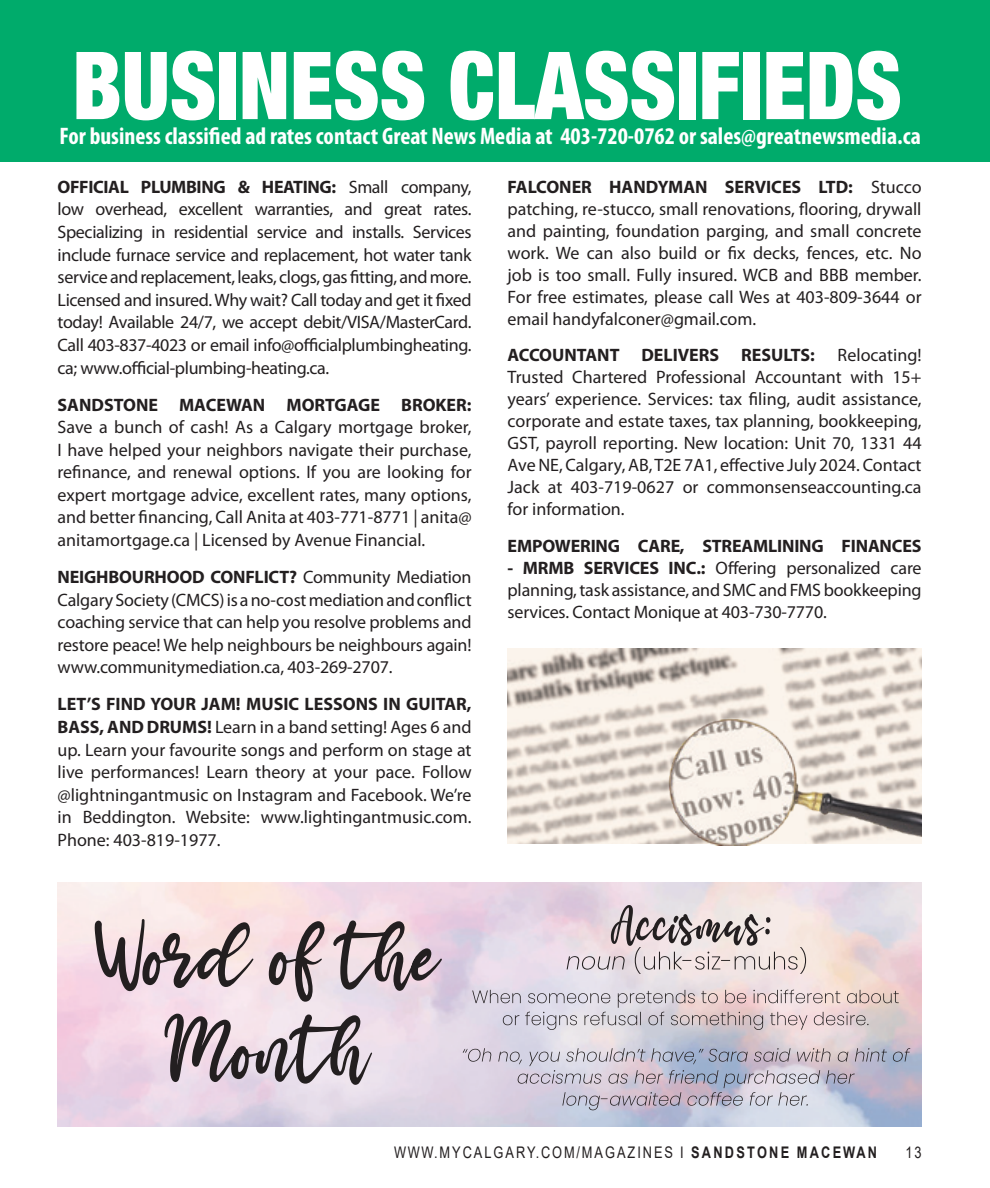
<style>
.page{position:relative;width:990px;height:1188px;background:#fff}
.page>*{position:absolute;margin:0;border:0;box-sizing:border-box;transform-origin:0 0}
.t1{font:900 condensed 94px "Helvetica Neue LT Std";color:#fff;scale:.92 1}
.t2{font:700 condensed 24px "Myriad Pro";color:#fff}
.Body_text{font:18px/22.6px "Myriad Pro";color:#231f20;text-align:justify}
.Body_text-2{font:700 18px "Myriad Pro";letter-spacing:-.01em;color:#231f20}
.t3{font:16px "Arial";letter-spacing:.155em;color:#231f20;scale:.8 1}
.s1{font-weight:700}
</style>
<div class="page">
<div style="left:0;top:0;width:990px;height:162px;background:#00ab6b"></div>
<img style="left:508px;top:649px;width:414px;height:195px">
<img style="left:662px;top:718px;width:260px;height:128px">
<svg style="left:165px;top:1014px;width:207px;height:71px;background:#aca0a8"></svg>
<svg style="left:95px;top:919px;width:347px;height:83px;background:#c1b0b6"></svg>
<svg style="left:567px;top:905px;width:239px;height:69px;background:#d3c7c8"></svg>
<svg style="left:463px;top:1048px;width:447px;height:62px;background:#bfbbcb"></svg>
<svg style="left:472px;top:990px;width:427px;height:40px;background:#d1c5ca"></svg>
<p class="t1" style="left:72px;top:28px;width:903px">BUSINESS CLASSIFIEDS</p>
<p class="t2" style="left:60px;top:121px;width:863px">For business classified ad rates contact Great News Media at 403-720-0762 or sales@greatnewsmedia.ca</p>
<p class="Body_text" style="left:58px;top:175px;width:416px"><span class="s1">OFFICIAL PLUMBING &amp; HEATING:</span> Small company, low overhead, excellent warranties, and great rates.<br>Specializing in residential service and installs. Services include furnace service and replacement, hot water tank service and replacement, leaks, clogs, gas fitting, and more.<br>Licensed and insured. Why wait? Call today and get it fixed today! Available 24/7, we accept debit/VISA/MasterCard.<br>Call 403-837-4023 or email info@officialplumbingheating. ca; www.official-plumbing-heating.ca.</p>
<p class="Body_text" style="left:58px;top:393px;width:416px"><span class="s1">SANDSTONE MACEWAN MORTGAGE BROKER:<br></span>Save a bunch of cash! As a Calgary mortgage broker, I have helped your neighbors navigate their purchase, refinance, and renewal options. If you are looking for expert mortgage advice, excellent rates, many options, and better financing, Call Anita at 403-771-8771 | anita@ anitamortgage.ca | Licensed by Avenue Financial.</p>
<p class="Body_text" style="left:58px;top:565px;width:416px"><span class="s1">NEIGHBOURHOOD CONFLICT?</span> Community Mediation Calgary Society (CMCS) is a no-cost mediation and conflict coaching service that can help you resolve problems and restore peace! We help neighbours be neighbours again! www.communitymediation.ca, 403-269-2707.</p>
<p class="Body_text" style="left:58px;top:693px;width:416px"><span class="s1">LET’S FIND YOUR JAM! MUSIC LESSONS IN GUITAR, BASS, AND DRUMS!</span> Learn in a band setting! Ages 6 and up. Learn your favourite songs and perform on stage at live performances! Learn theory at your pace. Follow @lightningantmusic on Instagram and Facebook. We’re in Beddington. Website: www.lightingantmusic.com.<br>Phone: 403-819-1977.</p>
<p class="Body_text" style="left:508px;top:175px;width:416px;line-height:22px"><span class="s1">FALCONER HANDYMAN SERVICES LTD:</span> Stucco patching, re-stucco, small renovations, flooring, drywall and painting, foundation parging, and small concrete work. We can also build or fix decks, fences, etc. No job is too small. Fully insured. WCB and BBB member.<br>For free estimates, please call Wes at 403-809-3644 or email handyfalconer@gmail.com.</p>
<p class="Body_text-2" style="left:508px;top:343px;width:309px">ACCOUNTANT DELIVERS RESULTS:</p>
<p class="Body_text" style="left:508px;top:344px;width:416px;line-height:22px;text-indent:330px">Relocating!<br>Trusted Chartered Professional Accountant with 15+ years’ experience. Services: tax filing, audit assistance, corporate and estate taxes, tax planning, bookkeeping, GST, payroll reporting. New location: Unit 70, 1331 44<br>Ave NE, Calgary, AB, T2E 7A1, effective July 2024. Contact Jack at 403-719-0627 or commonsenseaccounting.ca for information.</p>
<p class="Body_text-2" style="left:508px;top:534px;width:415px">EMPOWERING CARE, STREAMLINING FINANCES</p>
<p class="Body_text" style="left:508px;top:556px;width:416px;line-height:22px"><span class="s1">- MRMB SERVICES INC.:</span> Offering personalized care planning, task assistance, and SMC and FMS bookkeeping services. Contact Monique at 403-730-7770.</p>
<p class="t3" style="left:394px;top:1141px;width:605px">WWW.MYCALGARY.COM/MAGAZINES I <span class="s1">SANDSTONE MACEWAN</span></p>
<p class="t3" style="left:906px;top:1141px;width:22px">13</p>
</div>
